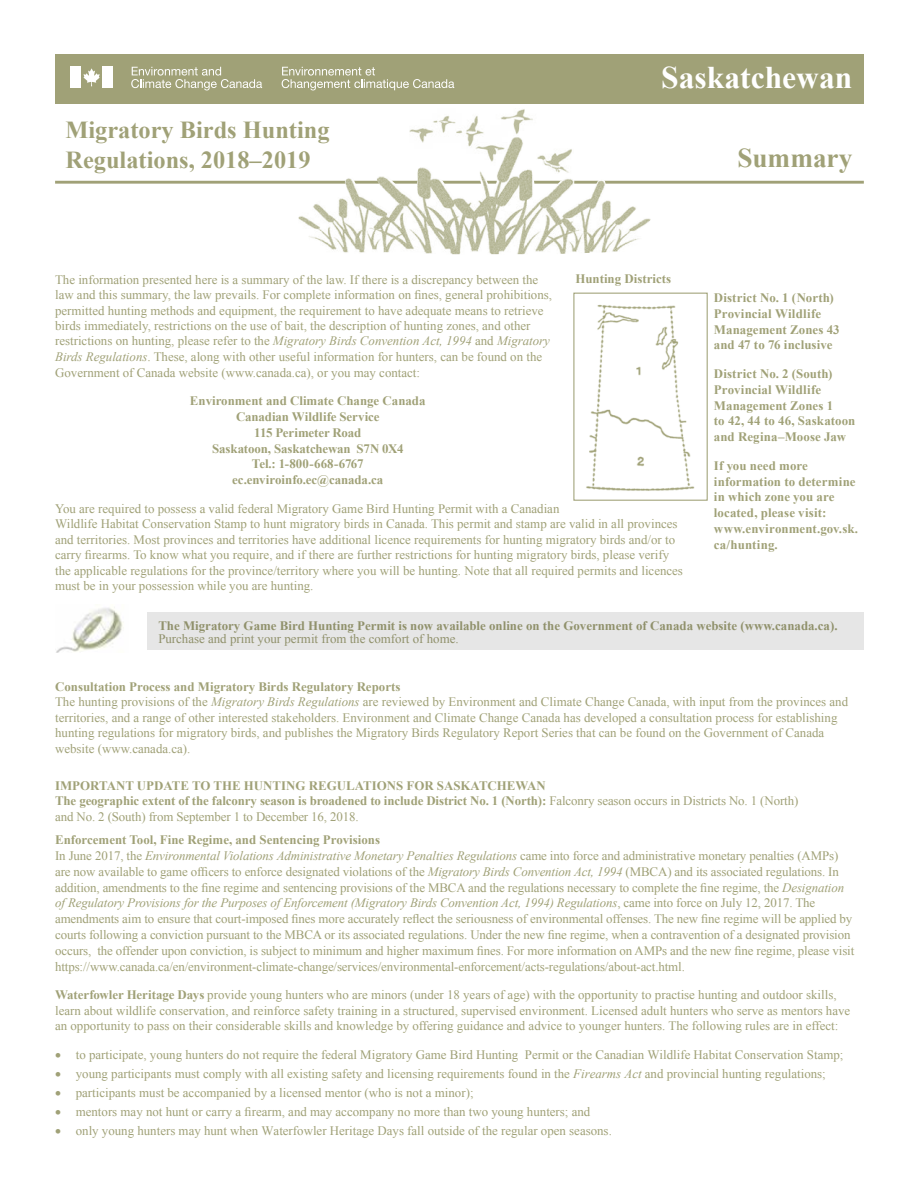
<style>
.page{position:relative;width:918px;height:1188px;background:#fff}
.page>*{position:absolute;margin:0;border:0;box-sizing:border-box;transform-origin:0 0}
.t1{font:700 31.5px "Times New Roman";color:#fff}
.t2{font:700 27.3px "Times New Roman";color:#a0a177}
.t3{font:700 24.3px/30.2px "Times New Roman";color:#a0a177}
.t4{font:12.9px/15.6px "Times New Roman";color:#a0a177}
.t5{font:700 12.9px/15.8px "Times New Roman";color:#a0a177}
.s1{font-style:italic}
.s2{font-weight:700}
.s3{font-weight:400}
</style>
<div class="page">
<div style="left:55px;top:54px;width:809px;height:49px;background:#a0a177"></div>
<hr style="left:55px;top:181px;width:809px;height:3px;background:#a0a177">
<img style="left:410px;top:109px;width:123px;height:31px">
<img style="left:298px;top:140px;width:353px;height:114px">
<img style="left:586px;top:305px;width:109px;height:186px">
<div style="left:573px;top:293px;width:135px;height:208px;border:1px solid #a0a177"></div>
<svg style="left:83px;top:68px;width:17px;height:18px"></svg>
<div style="left:70px;top:67px;width:11px;height:21px;background:#fff"></div>
<div style="left:102px;top:67px;width:11px;height:21px;background:#fff"></div>
<svg style="left:282px;top:67px;width:172px;height:23px"></svg>
<svg style="left:131px;top:67px;width:131px;height:23px"></svg>
<div style="left:147px;top:612px;width:717px;height:38px;background:#e6e6e6"></div>
<img style="left:56px;top:607px;width:67px;height:46px">
<h3 class="t3" style="left:65px;top:114px;width:266px">Migratory Birds Hunting<br>Regulations, 2018–2019</h3>
<h1 class="t1" style="left:661px;top:56px;width:193px">Saskatchewan</h1>
<h2 class="t2" style="left:737px;top:139px;width:117px">Summary</h2>
<p class="t5" style="left:575px;top:270px;width:97px">Hunting Districts</p>
<p class="t4" style="left:55px;top:271px;width:499px">The information presented here is a summary of the law. If there is a discrepancy between the law and this summary, the law prevails. For complete information on fines, general prohibitions, permitted hunting methods and equipment, the requirement to have adequate means to retrieve birds immediately, restrictions on the use of bait, the description of hunting zones, and other restrictions on hunting, please refer to the <span class="s1">Migratory Birds Convention Act, 1994</span> and <span class="s1">Migratory Birds Regulations</span>. These, along with other useful information for hunters, can be found on the Government of Canada website (www.canada.ca), or you may contact:</p>
<p class="t5" style="left:190px;top:393px;width:237px;text-align:center">Environment and Climate Change Canada<br>Canadian Wildlife Service<br>115 Perimeter Road<br>Saskatoon, Saskatchewan S7N 0X4<br>Tel.: 1-800-668-6767 ec.enviroinfo.ec@canada.ca</p>
<p class="t4" style="left:55px;top:500px;width:629px">You are required to possess a valid federal Migratory Game Bird Hunting Permit with a Canadian<br>Wildlife Habitat Conservation Stamp to hunt migratory birds in Canada. This permit and stamp are valid in all provinces and territories. Most provinces and territories have additional licence requirements for hunting migratory birds and/or to carry firearms. To know what you require, and if there are further restrictions for hunting migratory birds, please verify the applicable regulations for the province/territory where you will be hunting. Note that all required permits and licences must be in your possession while you are hunting.</p>
<p class="t5" style="left:158px;top:617px;width:681px">The Migratory Game Bird Hunting Permit is now available online on the Government of Canada website (www.canada.ca).</p>
<p class="t4" style="left:158px;top:631px;width:302px">Purchase and print your permit from the comfort of home.</p>
<p class="t4" style="left:55px;top:679px;width:795px"><span class="s2">Consultation Process and Migratory Birds Regulatory Reports<br></span>The hunting provisions of the <span class="s1">Migratory Birds Regulations</span> are reviewed by Environment and Climate Change Canada, with input from the provinces and territories, and a range of other interested stakeholders. Environment and Climate Change Canada has developed a consultation process for establishing hunting regulations for migratory birds, and publishes the Migratory Birds Regulatory Report Series that can be found on the Government of Canada website (www.canada.ca).</p>
<p class="t5" style="left:55px;top:777px;width:745px">IMPORTANT UPDATE TO THE HUNTING REGULATIONS FOR SASKATCHEWAN<br>The geographic extent of the falconry season is broadened to include District No. 1 (North): <span class="s3">Falconry season occurs in Districts No. 1 (North) and No. 2 (South) from September 1 to December 16, 2018.</span></p>
<p class="t4" style="left:55px;top:832px;width:801px"><span class="s2">Enforcement Tool, Fine Regime, and Sentencing Provisions<br></span>In June 2017, the <span class="s1">Environmental Violations Administrative Monetary Penalties Regulations</span> came into force and administrative monetary penalties (AMPs) are now available to game officers to enforce designated violations of the <span class="s1">Migratory Birds Convention Act, 1994</span> (MBCA) and its associated regulations. In addition, amendments to the fine regime and sentencing provisions of the MBCA and the regulations necessary to complete the fine regime, the <span class="s1">Designation of Regulatory Provisions for the Purposes of Enforcement (Migratory Birds Convention Act, 1994) Regulations</span>, came into force on July 12, 2017. The amendments aim to ensure that court-imposed fines more accurately reflect the seriousness of environmental offenses. The new fine regime will be applied by courts following a conviction pursuant to the MBCA or its associated regulations. Under the new fine regime, when a contravention of a designated provision occurs, the offender upon conviction, is subject to minimum and higher maximum fines. For more information on AMPs and the new fine regime, please visit https://www.canada.ca/en/environment-climate-change/services/environmental-enforcement/acts-regulations/about-act.html.</p>
<p class="t4" style="left:55px;top:987px;width:797px"><span class="s2">Waterfowler Heritage Days</span> provide young hunters who are minors (under 18 years of age) with the opportunity to practise hunting and outdoor skills, learn about wildlife conservation, and reinforce safety training in a structured, supervised environment. Licensed adult hunters who serve as mentors have an opportunity to pass on their considerable skills and knowledge by offering guidance and advice to younger hunters. The following rules are in effect:</p>
<p class="t4" style="left:55px;top:1047px;width:790px">• to participate, young hunters do not require the federal Migratory Game Bird Hunting Permit or the Canadian Wildlife Habitat Conservation Stamp;</p>
<p class="t4" style="left:55px;top:1066px;width:772px">• young participants must comply with all existing safety and licensing requirements found in the <span class="s1">Firearms Act</span> and provincial hunting regulations;</p>
<p class="t4" style="left:55px;top:1085px;width:420px">• participants must be accompanied by a licensed mentor (who is not a minor);</p>
<p class="t4" style="left:55px;top:1103px;width:537px">• mentors may not hunt or carry a firearm, and may accompany no more than two young hunters; and</p>
<p class="t4" style="left:55px;top:1122px;width:558px">• only young hunters may hunt when Waterfowler Heritage Days fall outside of the regular open seasons.</p>
<p class="t5" style="left:714px;top:290px;width:127px">District No. 1 (North)<br>Provincial Wildlife<br>Management Zones 43 and 47 to 76 inclusive</p>
<p class="t5" style="left:714px;top:366px;width:143px">District No. 2 (South)<br>Provincial Wildlife<br>Management Zones 1<br>to 42, 44 to 46, Saskatoon and Regina–Moose Jaw</p>
<p class="t5" style="left:714px;top:457px;width:146px">If you need more information to determine in which zone you are located, please visit: www.environment.gov.sk. ca/hunting.</p>
</div>
